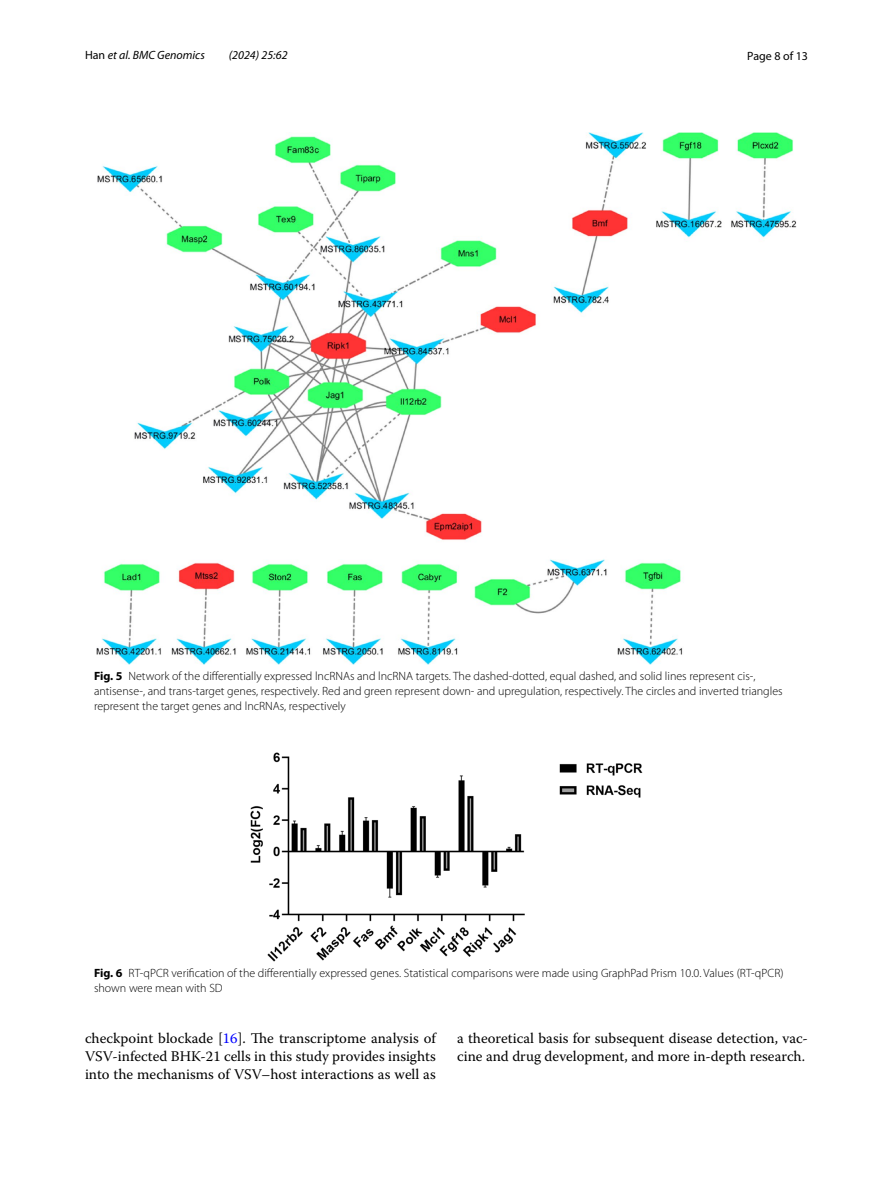
<style>
.page{position:relative;width:893px;height:1187px;background:#fff}
.page>*{position:absolute;margin:0;border:0;box-sizing:border-box;transform-origin:0 0}
.t1{font:14.7px/18px "Warnock Pro";color:#000;text-align:justify}
.t2{font:300 12px/15px "Myriad Pro";color:#000}
.t3{font:italic 12px "Myriad Pro";color:#000}
.t4{font:12px "Myriad Pro";color:#000}
.s1{font-style:normal}
.s2{font-weight:700}
.s3{color:#00f}
</style>
<div class="page">
<img style="left:96px;top:133px;width:701px;height:531px">
<img style="left:251px;top:752px;width:391px;height:209px">
<p class="t3" style="left:85px;top:48px;width:121px"><span class="s1">Han</span> et al. BMC Genomics</p>
<p class="t3" style="left:229px;top:48px;width:60px">(2024) 25:62</p>
<p class="t4" style="left:747px;top:48px;width:62px">Page 8 of 13</p>
<p class="t2" style="left:94px;top:668px;width:690px"><span class="s2">Fig. 5</span> Network of the differentially expressed lncRNAs and lncRNA targets. The dashed-dotted, equal dashed, and solid lines represent cis-, antisense-, and trans-target genes, respectively. Red and green represent down- and upregulation, respectively. The circles and inverted triangles represent the target genes and lncRNAs, respectively</p>
<p class="t2" style="left:94px;top:965px;width:691px"><span class="s2">Fig. 6</span> RT-qPCR verification of the differentially expressed genes. Statistical comparisons were made using GraphPad Prism 10.0. Values (RT-qPCR) shown were mean with SD</p>
<p class="t1" style="left:85px;top:1029px;width:352px">checkpoint blockade [<span class="s3">16</span>]. The transcriptome analysis of VSV-infected BHK-21 cells in this study provides insights into the mechanisms of VSV–host interactions as well as</p>
<p class="t1" style="left:457px;top:1029px;width:352px">a theoretical basis for subsequent disease detection, vac&shy;cine and drug development, and more in-depth research.</p>
</div>
